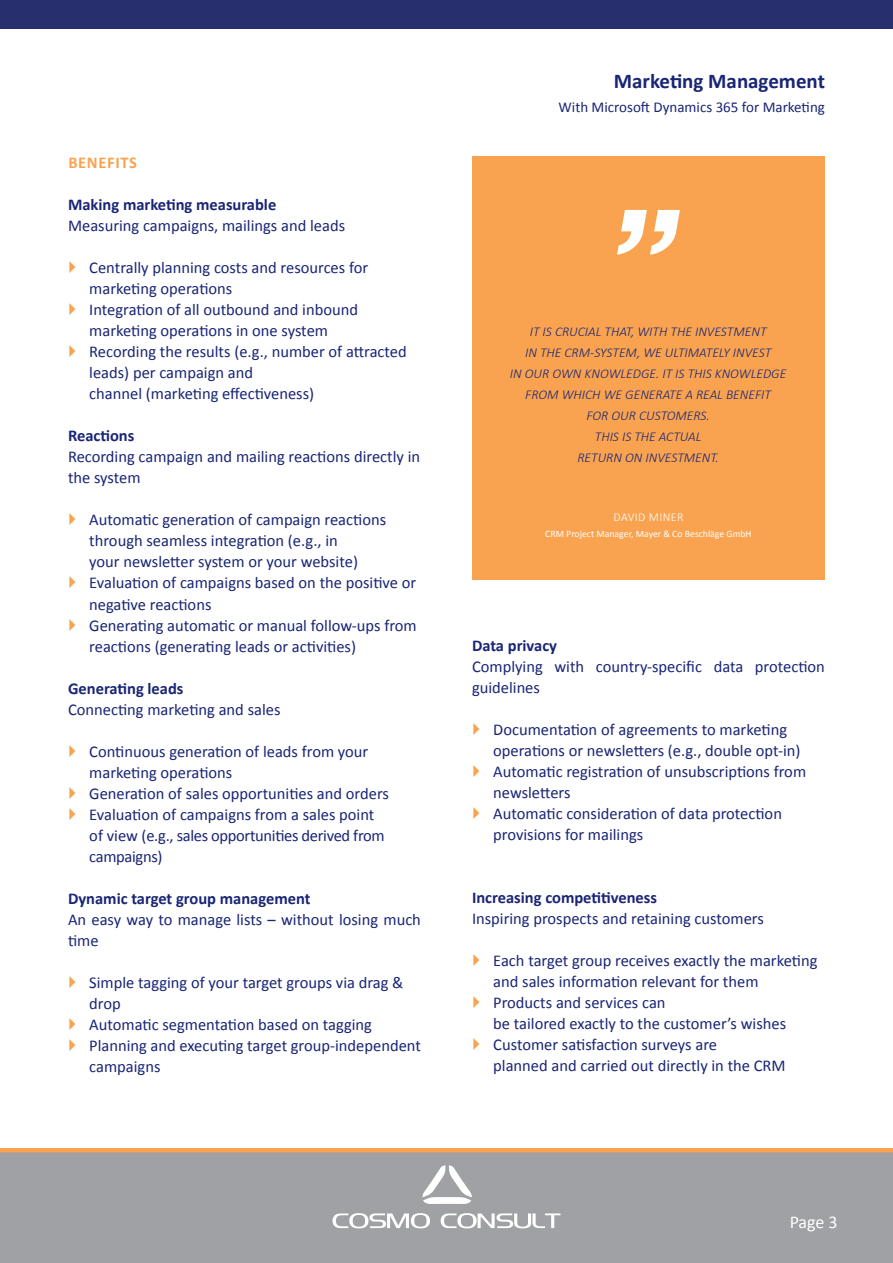
<style>
.page{position:relative;width:893px;height:1263px;background:#fff}
.page>*{position:absolute;margin:0;border:0;box-sizing:border-box;transform-origin:0 0}
.t1{font:700 21px "Calibri";color:#192575}
.t2{font:18px "Calibri";color:#fff}
.Paragraph_Bold{font:16.5px/21px "Calibri";color:#192575}
.Paragraph_Bold-2{font:700 16.5px "Calibri";color:#192575}
.Paragraph_Bold-3{font:16.5px/21px "Calibri";letter-spacing:-.02em;color:#192575}
.Headline_yellow{font:700 16.5px "Calibri";letter-spacing:.04em;color:#f9a350}
.t3{font:15px "Calibri";color:#192575}
.t4{font:italic 300 13.5px/21px "Calibri";color:#192575;text-align:center}
.t5{font:300 12px "Calibri";letter-spacing:.04em;color:#fff}
.t6{font:9.75px "Calibri";color:#fff}
</style>
<div class="page">
<hr style="left:0;top:1148px;width:893px;height:4px;background:#f9a350">
<div style="left:0;top:1152px;width:893px;height:111px;background:#a0a1a5"></div>
<svg style="left:422px;top:1165px;width:50px;height:39px"></svg>
<svg style="left:332px;top:1213px;width:98px;height:15px"></svg>
<svg style="left:441px;top:1213px;width:119px;height:15px"></svg>
<div style="left:0;top:0;width:893px;height:28px;background:#282f6e"></div>
<div style="left:472px;top:156px;width:353px;height:423px;background:#f9a350"></div>
<svg style="left:617px;top:210px;width:63px;height:45px"></svg>
<p class="Headline_yellow" style="left:68px;top:152px;width:70px">BENEFITS</p>
<p class="Paragraph_Bold-2" style="left:68px;top:194px;width:210px">Making marketing measurable</p>
<p class="Paragraph_Bold" style="left:68px;top:216px;width:279px">Measuring campaigns, mailings and leads</p>
<p class="Paragraph_Bold" style="left:89px;top:258px;width:280px">Centrally planning costs and resources for marketing operations</p>
<p class="Paragraph_Bold" style="left:89px;top:300px;width:270px">Integration of all outbound and inbound marketing operations in one system</p>
<p class="Paragraph_Bold" style="left:89px;top:342px;width:319px">Recording the results (e.g., number of attracted leads) per campaign and<br>channel (marketing effectiveness)</p>
<p class="Paragraph_Bold-2" style="left:68px;top:425px;width:68px">Reactions</p>
<p class="Paragraph_Bold" style="left:68px;top:447px;width:354px">Recording campaign and mailing reactions directly in the system</p>
<p class="Paragraph_Bold" style="left:89px;top:510px;width:298px">Automatic generation of campaign reactions through seamless integration (e.g., in<br>your newsletter system or your website)</p>
<p class="Paragraph_Bold" style="left:89px;top:573px;width:329px">Evaluation of campaigns based on the positive or negative reactions</p>
<p class="Paragraph_Bold" style="left:89px;top:615px;width:329px">Generating automatic or manual follow-ups from reactions (generating leads or activities)</p>
<p class="Paragraph_Bold-2" style="left:68px;top:677px;width:117px">Generating leads</p>
<p class="Paragraph_Bold" style="left:68px;top:699px;width:214px">Connecting marketing and sales</p>
<p class="Paragraph_Bold" style="left:89px;top:741px;width:281px">Continuous generation of leads from your marketing operations</p>
<p class="Paragraph_Bold" style="left:89px;top:783px;width:301px">Generation of sales opportunities and orders</p>
<p class="Paragraph_Bold-3" style="left:89px;top:804px;width:297px">Evaluation of campaigns from a sales point of view (e.g., sales opportunities derived from campaigns)</p>
<p class="Paragraph_Bold-2" style="left:68px;top:887px;width:244px">Dynamic target group management</p>
<p class="Paragraph_Bold" style="left:68px;top:909px;width:354px">An easy way to manage lists – without losing much time</p>
<p class="Paragraph_Bold" style="left:89px;top:972px;width:316px">Simple tagging of your target groups via drag &amp; drop</p>
<p class="Paragraph_Bold" style="left:89px;top:1014px;width:284px">Automatic segmentation based on tagging</p>
<p class="Paragraph_Bold" style="left:89px;top:1035px;width:333px">Planning and executing target group-independent campaigns</p>
<p class="t1" style="left:614px;top:68px;width:213px">Marketing Management</p>
<p class="t3" style="left:559px;top:97px;width:268px">With Microsoft Dynamics 365 for Marketing</p>
<p class="t4" style="left:510px;top:321px;width:278px">IT IS CRUCIAL THAT, WITH THE INVESTMENT<br>IN THE CRM-SYSTEM, WE ULTIMATELY INVEST<br>IN OUR OWN KNOWLEDGE. IT IS THIS KNOWLEDGE<br>FROM WHICH WE GENERATE A REAL BENEFIT<br>FOR OUR CUSTOMERS.<br>THIS IS THE ACTUAL<br>RETURN ON INVESTMENT.</p>
<p class="t5" style="left:613px;top:510px;width:72px">DAVID MINER</p>
<p class="t6" style="left:545px;top:527px;width:208px">CRM Project Manager, Mayer &amp; Co Beschläge GmbH</p>
<p class="Paragraph_Bold-2" style="left:472px;top:635px;width:87px">Data privacy</p>
<p class="Paragraph_Bold" style="left:472px;top:656px;width:354px">Complying with country-specific data protection guidelines</p>
<p class="Paragraph_Bold" style="left:493px;top:719px;width:309px">Documentation of agreements to marketing operations or newsletters (e.g., double opt-in)</p>
<p class="Paragraph_Bold" style="left:493px;top:761px;width:314px">Automatic registration of unsubscriptions from newsletters</p>
<p class="Paragraph_Bold" style="left:493px;top:803px;width:290px">Automatic consideration of data protection provisions for mailings</p>
<p class="Paragraph_Bold-2" style="left:472px;top:887px;width:187px">Increasing competitiveness</p>
<p class="Paragraph_Bold" style="left:472px;top:908px;width:293px">Inspiring prospects and retaining customers</p>
<p class="Paragraph_Bold" style="left:493px;top:950px;width:326px">Each target group receives exactly the marketing and sales information relevant for them</p>
<p class="Paragraph_Bold" style="left:493px;top:992px;width:294px">Products and services can<br>be tailored exactly to the customer’s wishes</p>
<p class="Paragraph_Bold" style="left:493px;top:1034px;width:294px">Customer satisfaction surveys are<br>planned and carried out directly in the CRM</p>
<p class="t2" style="left:790px;top:1210px;width:50px">Page 3</p>
</div>
